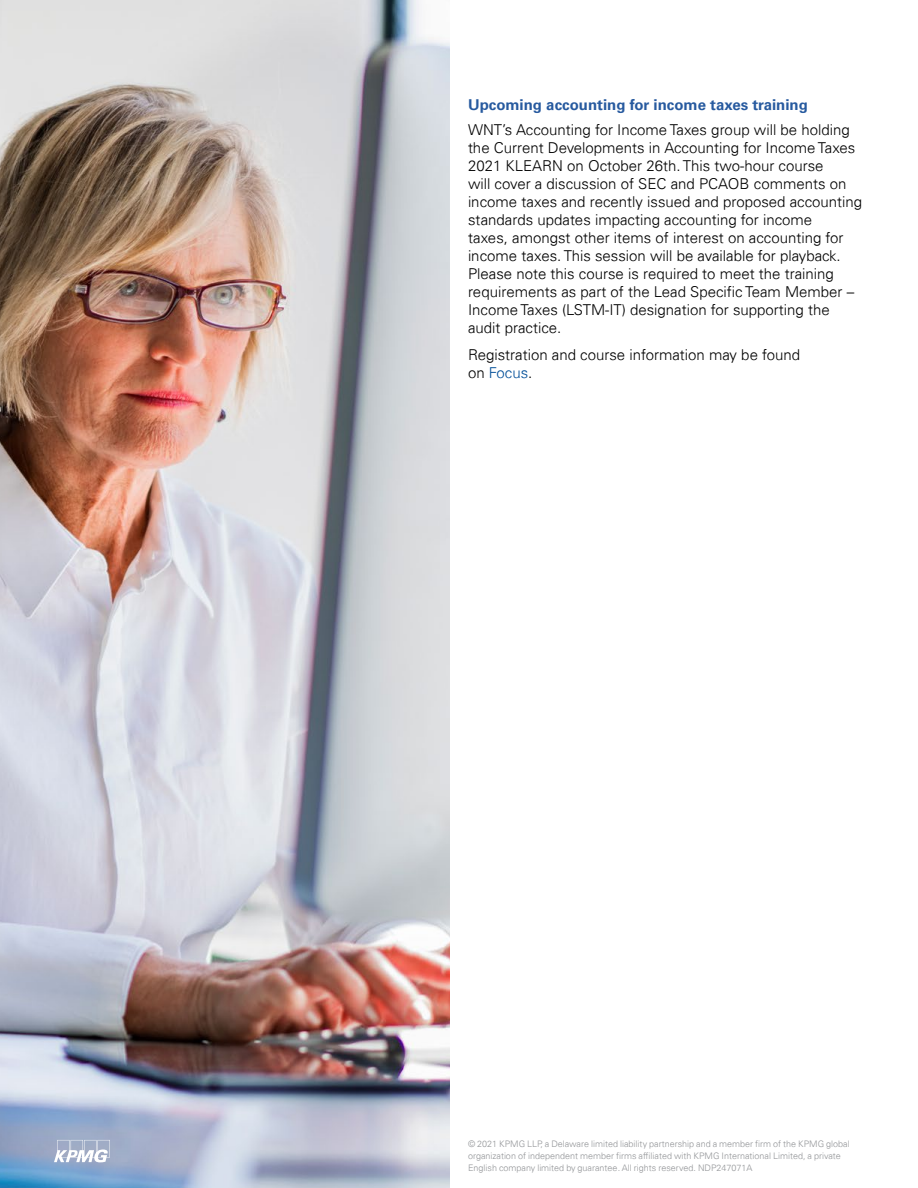
<style>
.page{position:relative;width:918px;height:1188px;background:#fff}
.page>*{position:absolute;margin:0;border:0;box-sizing:border-box;transform-origin:0 0}
.t1{font:300 15px/18px "Univers 45";color:#000}
.t2{font:700 15px "Univers 65";color:#275a9f}
.t3{font:300 9px/12px "Univers 45";color:#939598}
.s1{color:#004e98}
</style>
<div class="page">
<img style="left:0;top:0;width:450px;height:1188px">
<svg style="left:54px;top:1140px;width:56px;height:22px"></svg>
<p class="t2" style="left:468px;top:96px;width:341px">Upcoming accounting for income taxes training</p>
<p class="t1" style="left:468px;top:121px;width:396px">WNT’s Accounting for Income Taxes group will be holding the Current Developments in Accounting for Income Taxes 2021 KLEARN on October 26th. This two-hour course<br>will cover a discussion of SEC and PCAOB comments on income taxes and recently issued and proposed accounting standards updates impacting accounting for income<br>taxes, amongst other items of interest on accounting for income taxes. This session will be available for playback.<br>Please note this course is required to meet the training requirements as part of the Lead Specific Team Member – Income Taxes (LSTM-IT) designation for supporting the audit practice.</p>
<p class="t1" style="left:468px;top:346px;width:334px">Registration and course information may be found on <span class="s1">Focus</span>.</p>
<p class="t3" style="left:468px;top:1138px;width:383px">© 2021 KPMG LLP, a Delaware limited liability partnership and a member firm of the KPMG global organization of independent member firms affiliated with KPMG International Limited, a private<br>English company limited by guarantee. All rights reserved. NDP247071A</p>
</div>
